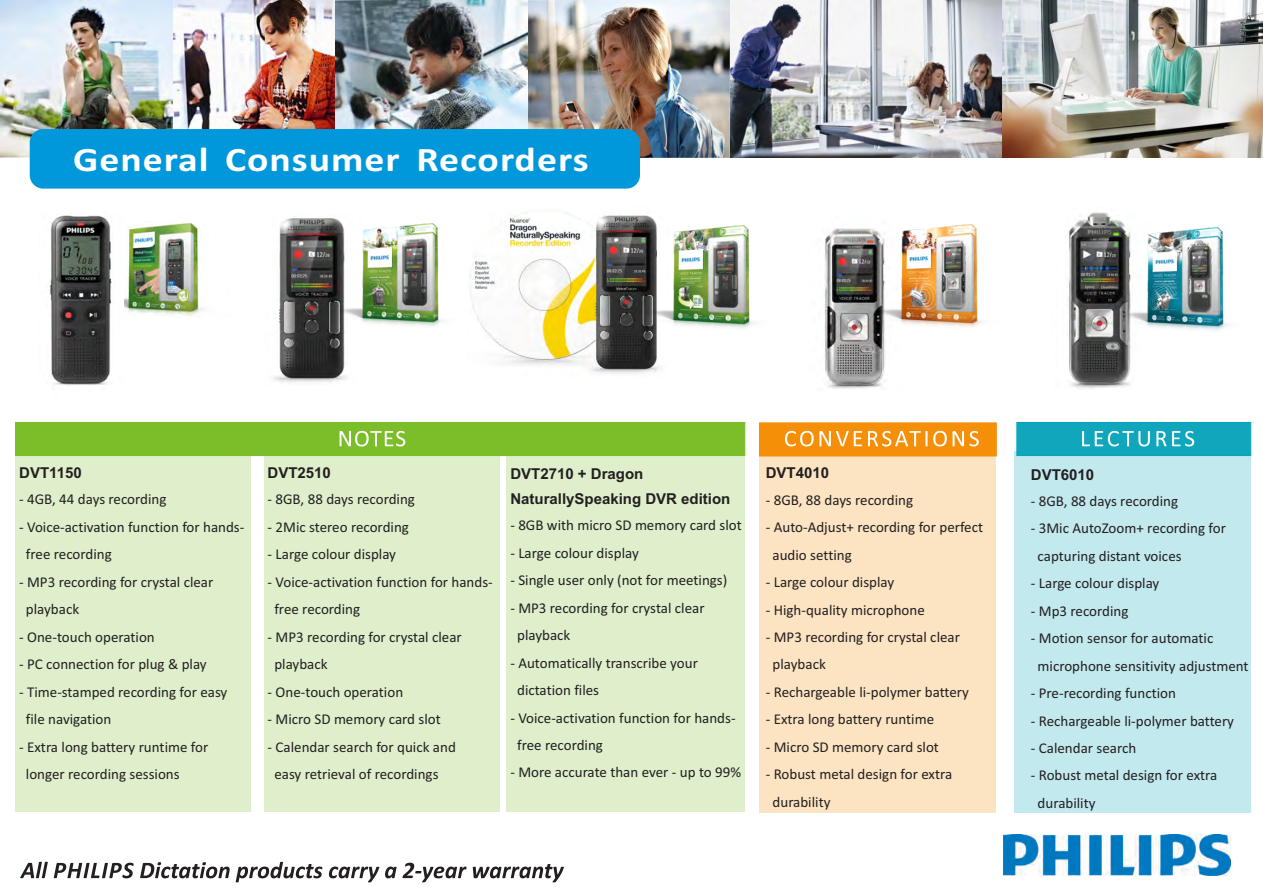
<style>
.page{position:relative;width:1263px;height:893px;background:#fff}
.page>*{position:absolute;margin:0;border:0;box-sizing:border-box;transform-origin:0 0}
.t1{font:700 34.5px "Calibri";letter-spacing:.025em;color:#fff;scale:1.15 1}
.t2{font:15px/27.5px "Calibri";color:#231f20}
.t3{font:700 15px/25.2px "Arial";color:#231f20}
</style>
<div class="page">
<img style="left:729px;top:0;width:273px;height:158px">
<img style="left:528px;top:0;width:201px;height:158px">
<img style="left:334px;top:0;width:194px;height:129px">
<img style="left:172px;top:1px;width:162px;height:128px">
<img style="left:1px;top:0;width:171px;height:158px">
<img style="left:1002px;top:0;width:261px;height:158px">
<div style="left:30px;top:129px;width:610px;height:60px;background:#0098da;border-radius:14px"></div>
<img style="left:1003px;top:834px;width:227px;height:42px">
<svg style="left:20px;top:862px;width:544px;height:20px"></svg>
<img style="left:476px;top:212px;width:184px;height:162px">
<img style="left:124px;top:222px;width:80px;height:95px">
<img style="left:49px;top:215px;width:63px;height:171px">
<img style="left:273px;top:218px;width:74px;height:165px">
<img style="left:824px;top:228px;width:61px;height:161px">
<img style="left:1068px;top:212px;width:63px;height:177px">
<img style="left:331px;top:220px;width:145px;height:109px">
<img style="left:642px;top:223px;width:112px;height:108px">
<img style="left:870px;top:224px;width:112px;height:106px">
<img style="left:1116px;top:224px;width:112px;height:109px">
<div style="left:264px;top:439px;width:235px;height:373px;background:#dfefcc"></div>
<div style="left:759px;top:451px;width:237px;height:362px;background:#fce4c3"></div>
<div style="left:1014px;top:451px;width:237px;height:362px;background:#c2e9ee"></div>
<div style="left:507px;top:451px;width:238px;height:361px;background:#dfefcc"></div>
<div style="left:759px;top:423px;width:237px;height:33px;background:#f58f08"></div>
<div style="left:1017px;top:422px;width:234px;height:34px;background:#10a7bc;border:1px solid #00a5bc"></div>
<svg style="left:1082px;top:431px;width:112px;height:15px"></svg>
<svg style="left:785px;top:431px;width:194px;height:15px"></svg>
<div style="left:15px;top:422px;width:730px;height:34px;background:#7cbd2a"></div>
<svg style="left:339px;top:431px;width:66px;height:15px"></svg>
<div style="left:15px;top:439px;width:236px;height:373px;background:#dfefcc"></div>
<h1 class="t1" style="left:73px;top:145px;width:450px">General Consumer Recorders</h1>
<p class="t3" style="left:19px;top:462px;width:64px">DVT1150</p>
<p class="t2" style="left:19px;top:487px;width:149px">- 4GB, 44 days recording</p>
<p class="t2" style="left:26px;top:514px;width:220px;text-indent:-7px">- Voice-activation function for hands&shy;free recording</p>
<p class="t2" style="left:26px;top:569px;width:189px;text-indent:-7px">- MP3 recording for crystal clear playback</p>
<p class="t2" style="left:19px;top:624px;width:137px">- One-touch operation</p>
<p class="t2" style="left:19px;top:652px;width:189px">- PC connection for plug &amp; play</p>
<p class="t2" style="left:26px;top:679px;width:203px;text-indent:-7px">- Time-stamped recording for easy file navigation</p>
<p class="t2" style="left:26px;top:734px;width:184px;text-indent:-7px">- Extra long battery runtime for longer recording sessions</p>
<p class="t3" style="left:268px;top:462px;width:65px">DVT2510</p>
<p class="t2" style="left:268px;top:487px;width:149px">- 8GB, 88 days recording</p>
<p class="t2" style="left:268px;top:514px;width:143px">- 2Mic stereo recording</p>
<p class="t2" style="left:268px;top:542px;width:130px">- Large colour display</p>
<p class="t2" style="left:274px;top:569px;width:220px;text-indent:-7px">- Voice-activation function for hands&shy;free recording</p>
<p class="t2" style="left:274px;top:624px;width:189px;text-indent:-7px">- MP3 recording for crystal clear playback</p>
<p class="t2" style="left:268px;top:679px;width:137px">- One-touch operation</p>
<p class="t2" style="left:268px;top:707px;width:175px">- Micro SD memory card slot</p>
<p class="t2" style="left:274px;top:734px;width:183px;text-indent:-7px">- Calendar search for quick and easy retrieval of recordings</p>
<p class="t3" style="left:510px;top:462px;width:222px">DVT2710 + Dragon<br>NaturallySpeaking DVR edition</p>
<p class="t2" style="left:510px;top:513px;width:233px">- 8GB with micro SD memory card slot</p>
<p class="t2" style="left:510px;top:540px;width:130px">- Large colour display</p>
<p class="t2" style="left:510px;top:568px;width:218px">- Single user only (not for meetings)</p>
<p class="t2" style="left:517px;top:595px;width:189px;text-indent:-7px">- MP3 recording for crystal clear playback</p>
<p class="t2" style="left:517px;top:650px;width:182px;text-indent:-7px">- Automatically transcribe your dictation files</p>
<p class="t2" style="left:517px;top:705px;width:220px;text-indent:-7px">- Voice-activation function for hands&shy;free recording</p>
<p class="t2" style="left:510px;top:760px;width:232px">- More accurate than ever - up to 99%</p>
<p class="t3" style="left:766px;top:462px;width:65px">DVT4010</p>
<p class="t2" style="left:766px;top:487px;width:149px">- 8GB, 88 days recording</p>
<p class="t2" style="left:772px;top:515px;width:212px;text-indent:-7px">- Auto-Adjust+ recording for perfect audio setting</p>
<p class="t2" style="left:766px;top:570px;width:130px">- Large colour display</p>
<p class="t2" style="left:766px;top:597px;width:160px">- High-quality microphone</p>
<p class="t2" style="left:772px;top:624px;width:189px;text-indent:-7px">- MP3 recording for crystal clear playback</p>
<p class="t2" style="left:766px;top:679px;width:205px">- Rechargeable li-polymer battery</p>
<p class="t2" style="left:766px;top:707px;width:170px">- Extra long battery runtime</p>
<p class="t2" style="left:766px;top:734px;width:175px">- Micro SD memory card slot</p>
<p class="t2" style="left:772px;top:762px;width:181px;text-indent:-7px">- Robust metal design for extra durability</p>
<p class="t3" style="left:1031px;top:463px;width:65px">DVT6010</p>
<p class="t2" style="left:1031px;top:488px;width:149px">- 8GB, 88 days recording</p>
<p class="t2" style="left:1038px;top:516px;width:190px;text-indent:-7px">- 3Mic AutoZoom+ recording for capturing distant voices</p>
<p class="t2" style="left:1031px;top:571px;width:130px">- Large colour display</p>
<p class="t2" style="left:1031px;top:598px;width:99px">- Mp3 recording</p>
<p class="t2" style="left:1038px;top:626px;width:212px;text-indent:-7px">- Motion sensor for automatic microphone sensitivity adjustment</p>
<p class="t2" style="left:1031px;top:681px;width:147px">- Pre-recording function</p>
<p class="t2" style="left:1031px;top:708px;width:205px">- Rechargeable li-polymer battery</p>
<p class="t2" style="left:1031px;top:735px;width:107px">- Calendar search</p>
<p class="t2" style="left:1038px;top:763px;width:181px;text-indent:-7px">- Robust metal design for extra durability</p>
</div>
